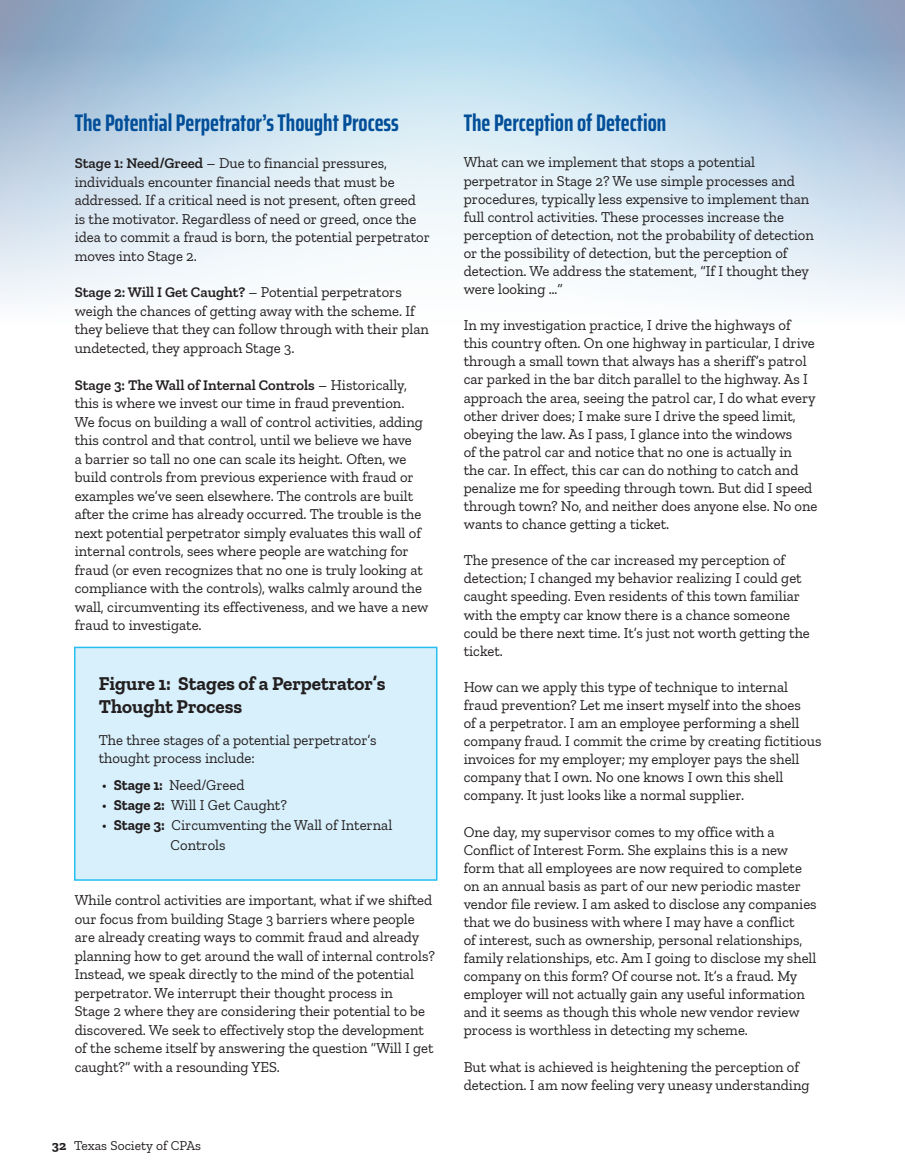
<style>
.page{position:relative;width:905px;height:1175px;background:#fff}
.page>*{position:absolute;margin:0;border:0;box-sizing:border-box;transform-origin:0 0}
.t1{font:700 extra-condensed 24px "Saira";color:#014e99}
.t2{font:700 19.5px/23px "Zilla Slab";color:#231f20}
.t3{font:15px/18.5px "Zilla Slab";color:#231f20}
.t4{font:13.5px "Zilla Slab";color:#231f20}
.s1{font-weight:600}
.s2{font-weight:700}
</style>
<div class="page">
<div style="left:74px;top:646px;width:363px;height:234px;background:#d8f0fb;border:2px solid #26bff0"></div>
<h1 class="t1" style="left:75px;top:105px;width:325px">The Potential Perpetrator’s Thought Process</h1>
<p class="t3" style="left:75px;top:154px;width:357px"><span class="s1">Stage 1: Need/Greed</span> – Due to financial pressures, individuals encounter financial needs that must be addressed. If a critical need is not present, often greed is the motivator. Regardless of need or greed, once the idea to commit a fraud is born, the potential perpetrator moves into Stage 2.</p>
<p class="t3" style="left:75px;top:283px;width:355px"><span class="s1">Stage 2: Will I Get Caught?</span> – Potential perpetrators weigh the chances of getting away with the scheme. If they believe that they can follow through with their plan undetected, they approach Stage 3.</p>
<p class="t3" style="left:75px;top:376px;width:355px"><span class="s1">Stage 3: The Wall of Internal Controls</span> – Historically, this is where we invest our time in fraud prevention.<br>We focus on building a wall of control activities, adding this control and that control, until we believe we have<br>a barrier so tall no one can scale its height. Often, we build controls from previous experience with fraud or examples we’ve seen elsewhere. The controls are built after the crime has already occurred. The trouble is the next potential perpetrator simply evaluates this wall of internal controls, sees where people are watching for fraud (or even recognizes that no one is truly looking at compliance with the controls), walks calmly around the wall, circumventing its effectiveness, and we have a new fraud to investigate.</p>
<h2 class="t2" style="left:99px;top:672px;width:288px">Figure 1: Stages of a Perpetrator’s<br>Thought Process</h2>
<p class="t3" style="left:99px;top:730px;width:279px">The three stages of a potential perpetrator’s thought process include:</p>
<p class="t3" style="left:102px;top:775px;width:144px">• <span class="s2">Stage 1:</span> Need/Greed</p>
<p class="t3" style="left:102px;top:795px;width:187px">• <span class="s2">Stage 2:</span> Will I Get Caught?</p>
<p class="t3" style="left:171px;top:815px;width:223px;line-height:20px;text-indent:-69px">• <span class="s2">Stage 3:</span> Circumventing the Wall of Internal<br>Controls</p>
<p class="t3" style="left:75px;top:891px;width:362px">While control activities are important, what if we shifted our focus from building Stage 3 barriers where people are already creating ways to commit fraud and already planning how to get around the wall of internal controls?<br>Instead, we speak directly to the mind of the potential perpetrator. We interrupt their thought process in<br>Stage 2 where they are considering their potential to be discovered. We seek to effectively stop the development of the scheme itself by answering the question “Will I get caught?” with a resounding YES.</p>
<p class="t4" style="left:52px;top:1138px;width:151px"><span class="s2">32</span> Texas Society of CPAs</p>
<h1 class="t1" style="left:464px;top:105px;width:204px">The Perception of Detection</h1>
<p class="t3" style="left:464px;top:153px;width:351px;line-height:18px">What can we implement that stops a potential perpetrator in Stage 2? We use simple processes and procedures, typically less expensive to implement than full control activities. These processes increase the perception of detection, not the probability of detection or the possibility of detection, but the perception of detection. We address the statement, “If I thought they were looking …”</p>
<p class="t3" style="left:464px;top:316px;width:355px;line-height:18px">In my investigation practice, I drive the highways of this country often. On one highway in particular, I drive through a small town that always has a sheriff’s patrol car parked in the bar ditch parallel to the highway. As I approach the area, seeing the patrol car, I do what every other driver does; I make sure I drive the speed limit, obeying the law. As I pass, I glance into the windows<br>of the patrol car and notice that no one is actually in<br>the car. In effect, this car can do nothing to catch and penalize me for speeding through town. But did I speed through town? No, and neither does anyone else. No one wants to chance getting a ticket.</p>
<p class="t3" style="left:464px;top:551px;width:347px;line-height:18px">The presence of the car increased my perception of detection; I changed my behavior realizing I could get caught speeding. Even residents of this town familiar with the empty car know there is a chance someone could be there next time. It’s just not worth getting the ticket.</p>
<p class="t3" style="left:464px;top:678px;width:359px">How can we apply this type of technique to internal fraud prevention? Let me insert myself into the shoes<br>of a perpetrator. I am an employee performing a shell company fraud. I commit the crime by creating fictitious invoices for my employer; my employer pays the shell company that I own. No one knows I own this shell company. It just looks like a normal supplier.</p>
<p class="t3" style="left:464px;top:822px;width:354px">One day, my supervisor comes to my office with a Conflict of Interest Form. She explains this is a new form that all employees are now required to complete on an annual basis as part of our new periodic master vendor file review. I am asked to disclose any companies that we do business with where I may have a conflict<br>of interest, such as ownership, personal relationships, family relationships, etc. Am I going to disclose my shell company on this form? Of course not. It’s a fraud. My employer will not actually gain any useful information and it seems as though this whole new vendor review process is worthless in detecting my scheme.</p>
<p class="t3" style="left:464px;top:1057px;width:347px;line-height:18px">But what is achieved is heightening the perception of detection. I am now feeling very uneasy understanding</p>
</div>
